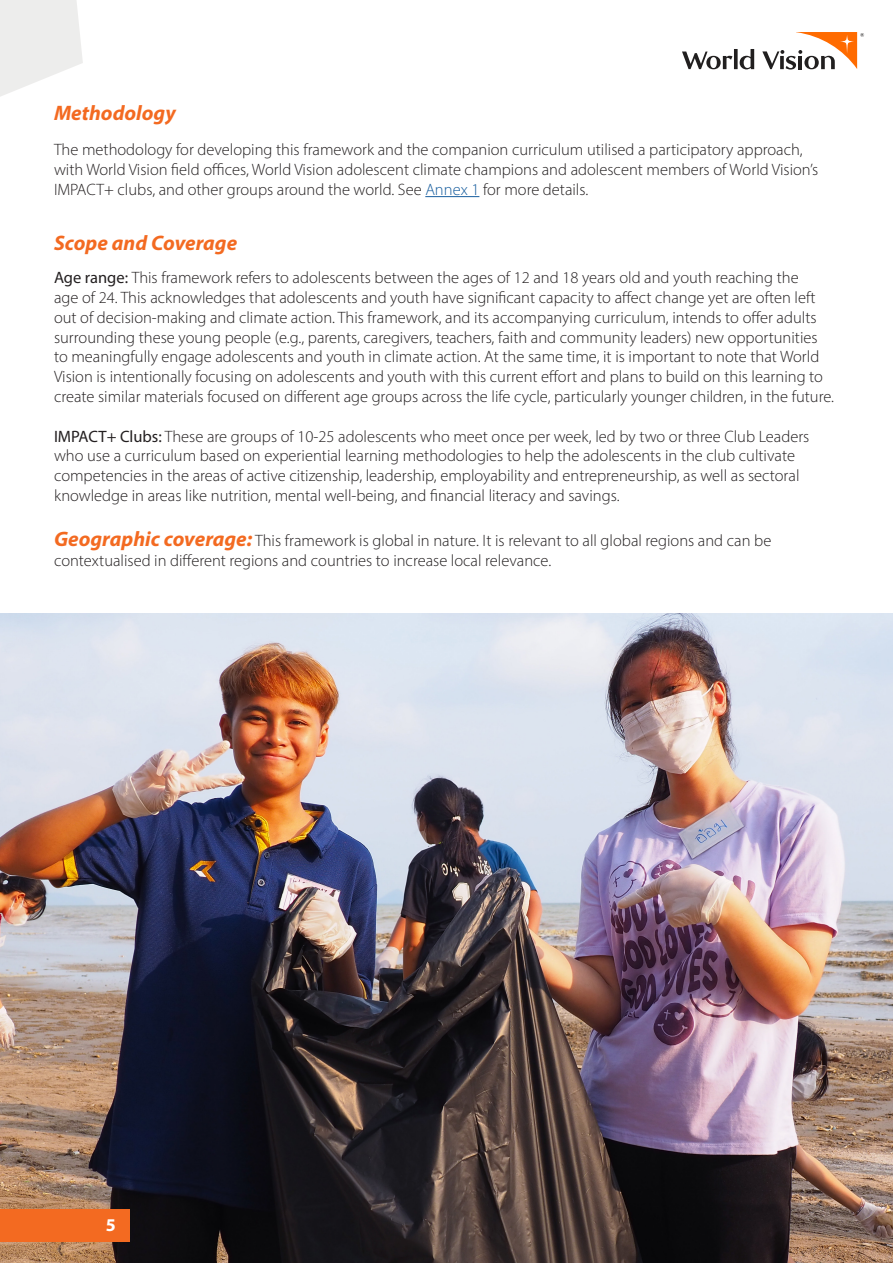
<style>
.page{position:relative;width:893px;height:1263px;background:#fff}
.page>*{position:absolute;margin:0;border:0;box-sizing:border-box;transform-origin:0 0}
.t1{font:italic 700 21px "Myriad Pro";color:#f36a21}
.t2{font:700 18px "Myriad Pro";color:#fff}
.t3{font:300 16.5px/19.8px "Myriad Pro";color:#231f20}
.s1{color:#175d9e}
.s2{font-weight:400}
.s3{font-weight:700;font-style:italic;font-size:21px;color:#f36a21}
</style>
<div class="page">
<svg style="left:682px;top:32px;width:182px;height:38px"></svg>
<hr style="left:425px;top:196px;width:54px;height:1px;background:#175d9e">
<svg style="left:0;top:0;width:83px;height:97px"></svg>
<img style="left:0;top:614px;width:893px;height:649px">
<div style="left:0;top:1209px;width:130px;height:32px;background:#f36a21"></div>
<p class="t1" style="left:54px;top:100px;width:123px">Methodology</p>
<p class="t3" style="left:54px;top:140px;width:766px">The methodology for developing this framework and the companion curriculum utilised a participatory approach, with World Vision field offices, World Vision adolescent climate champions and adolescent members of World Vision’s<br>IMPACT+ clubs, and other groups around the world. See <span class="s1">Annex 1</span> for more details.</p>
<p class="t1" style="left:54px;top:229px;width:185px">Scope and Coverage</p>
<p class="t3" style="left:54px;top:268px;width:782px"><span class="s2">Age range:</span> This framework refers to adolescents between the ages of 12 and 18 years old and youth reaching the<br>age of 24. This acknowledges that adolescents and youth have significant capacity to affect change yet are often left out of decision-making and climate action. This framework, and its accompanying curriculum, intends to offer adults surrounding these young people (e.g., parents, caregivers, teachers, faith and community leaders) new opportunities to meaningfully engage adolescents and youth in climate action. At the same time, it is important to note that World Vision is intentionally focusing on adolescents and youth with this current effort and plans to build on this learning to create similar materials focused on different age groups across the life cycle, particularly younger children, in the future.</p>
<p class="t3" style="left:54px;top:426px;width:757px"><span class="s2">IMPACT+ Clubs:</span> These are groups of 10-25 adolescents who meet once per week, led by two or three Club Leaders who use a curriculum based on experiential learning methodologies to help the adolescents in the club cultivate competencies in the areas of active citizenship, leadership, employability and entrepreneurship, as well as sectoral knowledge in areas like nutrition, mental well-being, and financial literacy and savings.</p>
<p class="t3" style="left:54px;top:530px;width:719px"><span class="s3">Geographic coverage:</span> This framework is global in nature. It is relevant to all global regions and can be contextualised in different regions and countries to increase local relevance.</p>
<p class="t2" style="left:95px;top:1213px;width:22px">55</p>
</div>
